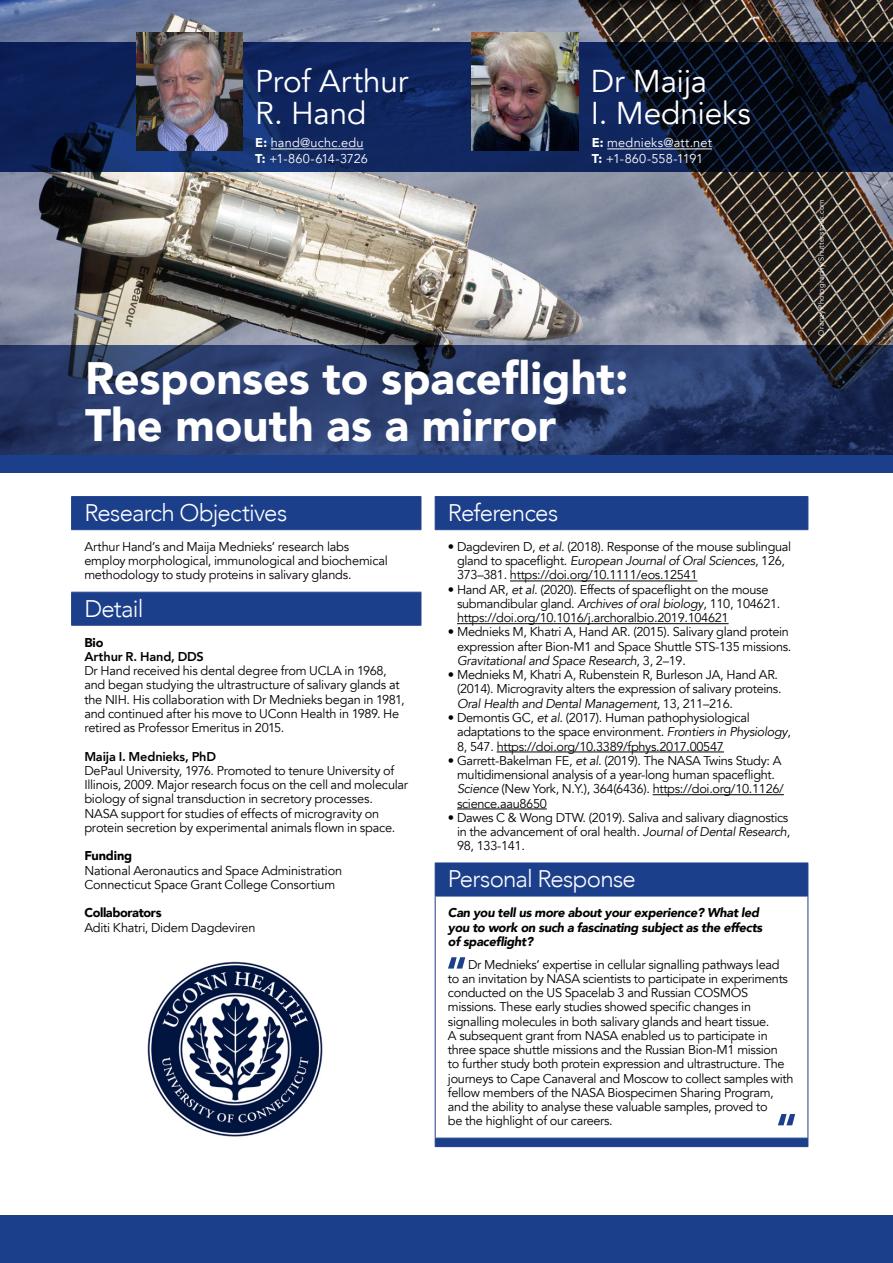
<style>
.page{position:relative;width:893px;height:1263px;background:#fff}
.page>*{position:absolute;margin:0;border:0;box-sizing:border-box;transform-origin:0 0}
.t1{font:900 45.3px/47.7px "Avenir";color:#fff}
.t2{font:31.5px/31.5px "Avenir";letter-spacing:-.005em;color:#fff}
.t3{font:300 24px "Avenir";letter-spacing:-.03em;color:#fff}
.t4{font:12.75px/14.2px "Avenir";letter-spacing:-.025em;color:#000}
.t5{font:italic 900 12.75px/14.2px "Avenir";letter-spacing:-.025em;color:#000}
.t6{font:12.75px/15.3px "Avenir";letter-spacing:.01em;color:#fff}
.t7{font:800 12.75px "Avenir";letter-spacing:-.01em;color:#000}
.t8{font:900 12.75px "Avenir";letter-spacing:-.03em;color:#000}
.t9{font:900 12.75px "Avenir";letter-spacing:-.01em;color:#000}
.t10{font:7.5px "Avenir";letter-spacing:.025em;color:#fff}
.s1{font-weight:900}
.s2{font-style:italic}
</style>
<div class="page">
<img style="left:0;top:0;width:893px;height:345px">
<svg style="left:0;top:43px;width:893px;height:129px;background:#0d1f4a"></svg>
<svg style="left:0;top:345px;width:893px;height:110px;background:#273967"></svg>
<div style="left:0;top:1216px;width:893px;height:47px;background:#1c3f8b"></div>
<div style="left:0;top:455px;width:893px;height:17px;background:#1c3f8b"></div>
<hr style="left:271px;top:149px;width:93px;height:1px;background:#fff">
<hr style="left:607px;top:149px;width:105px;height:1px;background:#fff">
<div style="left:72px;top:497px;width:349px;height:32px;background:#1c3f8b"></div>
<svg style="left:72px;top:530px;width:349px;height:95px"></svg>
<hr style="left:71px;top:497px;width:1px;height:32px;background:#1c3f8b">
<hr style="left:71px;top:496px;width:350px;height:1px;background:#1c3f8b">
<hr style="left:421px;top:497px;width:1px;height:32px;background:#1c3f8b">
<hr style="left:71px;top:529px;width:350px;height:1px;background:#1c3f8b">
<hr style="left:71px;top:592px;width:1px;height:33px;background:#1c3f8b">
<hr style="left:71px;top:592px;width:350px;height:1px;background:#1c3f8b">
<hr style="left:421px;top:592px;width:1px;height:33px;background:#1c3f8b">
<hr style="left:71px;top:625px;width:350px;height:1px;background:#1c3f8b">
<div style="left:436px;top:497px;width:371px;height:649px;background:#1c3f8b"></div>
<svg style="left:435px;top:530px;width:373px;height:608px"></svg>
<hr style="left:435px;top:497px;width:1px;height:32px;background:#1c3f8b">
<hr style="left:435px;top:496px;width:373px;height:1px;background:#1c3f8b">
<hr style="left:807px;top:497px;width:1px;height:32px;background:#1c3f8b">
<hr style="left:435px;top:529px;width:373px;height:1px;background:#1c3f8b">
<hr style="left:435px;top:863px;width:1px;height:33px;background:#1c3f8b">
<hr style="left:435px;top:862px;width:373px;height:1px;background:#1c3f8b">
<hr style="left:807px;top:863px;width:1px;height:33px;background:#1c3f8b">
<hr style="left:435px;top:896px;width:1px;height:242px;background:#1c3f8b">
<hr style="left:435px;top:896px;width:373px;height:1px;background:#1c3f8b">
<hr style="left:807px;top:896px;width:1px;height:242px;background:#1c3f8b">
<hr style="left:435px;top:1138px;width:373px;height:1px;background:#1c3f8b">
<hr style="left:435px;top:1146px;width:373px;height:1px;background:#1c3f8b">
<hr style="left:510px;top:581px;width:187px;height:1px;background:#000">
<hr style="left:457px;top:623px;width:272px;height:1px;background:#000">
<hr style="left:497px;top:752px;width:227px;height:1px;background:#000">
<hr style="left:653px;top:794px;width:131px;height:1px;background:#000">
<hr style="left:457px;top:809px;width:90px;height:1px;background:#000">
<svg style="left:448px;top:957px;width:17px;height:11px"></svg>
<svg style="left:778px;top:1114px;width:17px;height:11px"></svg>
<img style="left:136px;top:32px;width:107px;height:119px">
<img style="left:472px;top:32px;width:106px;height:119px">
<img style="left:147px;top:961px;width:176px;height:176px">
<h2 class="t2" style="left:255px;top:66px;width:154px">Prof Arthur<br>R. Hand</h2>
<h2 class="t2" style="left:591px;top:66px;width:162px">Dr Maija<br>I. Mednieks</h2>
<p class="t6" style="left:255px;top:136px;width:114px"><span class="s1">E:</span> hand@uchc.edu<br><span class="s1">T:</span> +1-860-614-3726</p>
<p class="t6" style="left:592px;top:136px;width:122px"><span class="s1">E:</span> mednieks@att.net<br><span class="s1">T:</span> +1-860-558-1191</p>
<h1 class="t1" style="left:85px;top:353px;width:545px">Responses to spaceflight:<br>The mouth as a mirror</h1>
<h3 class="t3" style="left:84px;top:498px;width:204px">Research Objectives</h3>
<p class="t4" style="left:84px;top:540px;width:305px">Arthur Hand’s and Maija Mednieks’ research labs employ morphological, immunological and biochemical methodology to study proteins in salivary glands.</p>
<h3 class="t3" style="left:84px;top:594px;width:61px">Detail</h3>
<p class="t8" style="left:84px;top:631px;width:21px">Bio</p>
<p class="t7" style="left:84px;top:645px;width:121px">Arthur R. Hand, DDS</p>
<p class="t4" style="left:84px;top:664px;width:322px">Dr Hand received his dental degree from UCLA in 1968, and began studying the ultrastructure of salivary glands at the NIH. His collaboration with Dr Mednieks began in 1981, and continued after his move to UConn Health in 1989. He retired as Professor Emeritus in 2015.</p>
<p class="t7" style="left:84px;top:744px;width:133px">Maija I. Mednieks, PhD</p>
<p class="t4" style="left:84px;top:763px;width:325px">DePaul University, 1976. Promoted to tenure University of Illinois, 2009. Major research focus on the cell and molecular biology of signal transduction in secretory processes.<br>NASA support for studies of effects of microgravity on protein secretion by experimental animals flown in space.</p>
<p class="t9" style="left:84px;top:845px;width:49px">Funding</p>
<p class="t4" style="left:84px;top:863px;width:259px">National Aeronautics and Space Administration<br>Connecticut Space Grant College Consortium</p>
<p class="t8" style="left:84px;top:902px;width:79px">Collaborators</p>
<p class="t4" style="left:84px;top:920px;width:173px">Aditi Khatri, Didem Dagdeviren</p>
<h3 class="t3" style="left:448px;top:498px;width:112px">References</h3>
<p class="t4" style="left:457px;top:540px;width:336px;text-indent:-9px">• Dagdeviren D, <span class="s2">et al.</span> (2018). Response of the mouse sublingual gland to spaceflight. <span class="s2">European Journal of Oral Sciences</span>, 126,<br>373–381. https://doi.org/10.1111/eos.12541</p>
<p class="t4" style="left:457px;top:582px;width:325px;text-indent:-9px">• Hand AR, <span class="s2">et al.</span> (2020). Effects of spaceflight on the mouse submandibular gland. <span class="s2">Archives of oral biology</span>, 110, 104621. https://doi.org/10.1016/j.archoralbio.2019.104621</p>
<p class="t4" style="left:457px;top:625px;width:336px;text-indent:-9px">• Mednieks M, Khatri A, Hand AR. (2015). Salivary gland protein expression after Bion-M1 and Space Shuttle STS-135 missions.<br><span class="s2">Gravitational and Space Research</span>, 3, 2–19.</p>
<p class="t4" style="left:457px;top:668px;width:326px;text-indent:-9px">• Mednieks M, Khatri A, Rubenstein R, Burleson JA, Hand AR. (2014). Microgravity alters the expression of salivary proteins.<br><span class="s2">Oral Health and Dental Management</span>, 13, 211–216.</p>
<p class="t4" style="left:457px;top:711px;width:335px;text-indent:-9px">• Demontis GC, <span class="s2">et al.</span> (2017). Human pathophysiological adaptations to the space environment. <span class="s2">Frontiers in Physiology</span>,<br>8, 547. https://doi.org/10.3389/fphys.2017.00547</p>
<p class="t4" style="left:457px;top:753px;width:328px;text-indent:-9px">• Garrett-Bakelman FE, <span class="s2">et al.</span> (2019). The NASA Twins Study: A multidimensional analysis of a year-long human spaceflight.<br><span class="s2">Science</span> (New York, N.Y.), 364(6436). https://doi.org/10.1126/ science.aau8650</p>
<p class="t4" style="left:457px;top:810px;width:335px;text-indent:-9px">• Dawes C &amp; Wong DTW. (2019). Saliva and salivary diagnostics in the advancement of oral health. <span class="s2">Journal of Dental Research</span>,<br>98, 133-141.</p>
<h3 class="t3" style="left:448px;top:865px;width:189px">Personal Response</h3>
<p class="t5" style="left:448px;top:906px;width:316px">Can you tell us more about your experience? What led you to work on such a fascinating subject as the effects of spaceflight?</p>
<p class="t4" style="left:448px;top:957px;width:347px;text-indent:20px">Dr Mednieks’ expertise in cellular signalling pathways lead to an invitation by NASA scientists to participate in experiments conducted on the US Spacelab 3 and Russian COSMOS missions. These early studies showed specific changes in signalling molecules in both salivary glands and heart tissue.<br>A subsequent grant from NASA enabled us to participate in three space shuttle missions and the Russian Bion-M1 mission<br>to further study both protein expression and ultrastructure. The journeys to Cape Canaveral and Moscow to collect samples with fellow members of the NASA Biospecimen Sharing Program, and the ability to analyse these valuable samples, proved to<br>be the highlight of our careers.</p>
<p class="t10" style="left:817px;top:336px;width:138px;rotate:-90deg">Oranzy Photography/Shutterstock.com</p>
</div>
